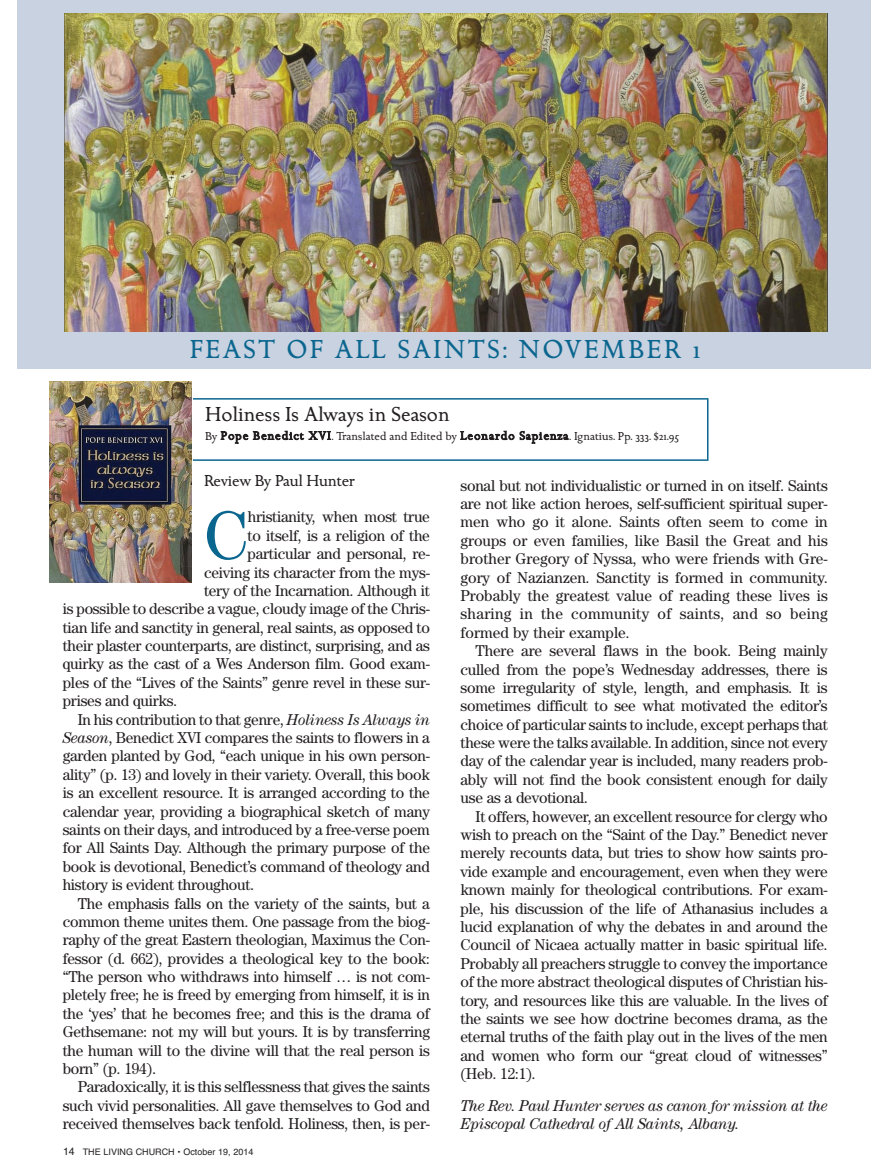
<style>
.page{position:relative;width:891px;height:1175px;background:#fff}
.page>*{position:absolute;margin:0;border:0;box-sizing:border-box;transform-origin:0 0}
.t1{font:69.15px "Century";color:#0b668f}
.t2{font:27px "Golden Cockerel ITC";letter-spacing:.1em;color:#0b668f}
.t3{font:21px "Golden Cockerel ITC";color:#231f20}
.t4{font:16.5px "Golden Cockerel ITC";letter-spacing:-.015em;color:#231f20}
.t5{font:15.75px/18.5px "Century";letter-spacing:-.015em;color:#231f20;text-align:justify}
.t6{font:italic 15.75px/18.5px "Century";letter-spacing:-.015em;color:#231f20}
.t7{font:12px "Golden Cockerel ITC";letter-spacing:.01em;color:#231f20}
.t8{font:9px "Helvetica";color:#231f20}
.s1{font-style:italic}
.s2{font-size:10.5px}
</style>
<div class="page">
<div style="left:90px;top:398px;width:619px;height:63px;border:2px solid #0b668f"></div>
<div style="left:17px;top:0;width:854px;height:369px;background:#c8d2e0"></div>
<img style="left:64px;top:14px;width:764px;height:317px">
<img style="left:50px;top:381px;width:142px;height:201px">
<h2 class="t2" style="left:190px;top:339px;width:512px">FEAST OF ALL SAINTS: NOVEMBER 1</h2>
<h3 class="t3" style="left:205px;top:407px;width:246px">Holiness Is Always in Season</h3>
<p class="t7" style="left:205px;top:431px;width:475px">By Pope Benedict XVI. Translated and Edited by Leonardo Sapienza. Ignatius. Pp. 333. $21.95</p>
<p class="t4" style="left:204px;top:474px;width:153px">Review By Paul Hunter</p>
<h1 class="t1" style="left:204px;top:511px;width:46px">C</h1>
<p class="t5" style="left:248px;top:509px;width:184px">hristianity, when most true</p>
<p class="t5" style="left:248px;top:527px;width:184px">to itself, is a religion of the</p>
<p class="t5" style="left:248px;top:546px;width:184px">particular and personal, re-</p>
<p class="t5" style="left:204px;top:564px;width:227px">ceiving its character from the mys-</p>
<p class="t5" style="left:204px;top:582px;width:227px">tery of the Incarnation. Although it</p>
<p class="t5" style="left:63px;top:601px;width:369px">is possible to describe a vague, cloudy image of the Chris-</p>
<p class="t5" style="left:63px;top:619px;width:369px">tian life and sanctity in general, real saints, as opposed to</p>
<p class="t5" style="left:63px;top:638px;width:369px">their plaster counterparts, are distinct, surprising, and as</p>
<p class="t5" style="left:63px;top:656px;width:369px">quirky as the cast of a Wes Anderson film. Good exam-</p>
<p class="t5" style="left:63px;top:674px;width:369px">ples of the “Lives of the Saints” genre revel in these sur-</p>
<p class="t5" style="left:63px;top:693px;width:116px">prises and quirks.</p>
<p class="t5" style="left:78px;top:711px;width:354px">In his contribution to that genre, <span class="s1">Holiness Is Always in</span></p>
<p class="t5" style="left:63px;top:729px;width:369px"><span class="s1">Season</span>, Benedict XVI compares the saints to flowers in a</p>
<p class="t5" style="left:63px;top:748px;width:369px">garden planted by God, “each unique in his own person-</p>
<p class="t5" style="left:63px;top:766px;width:369px">ality” (p. 13) and lovely in their variety. Overall, this book</p>
<p class="t5" style="left:63px;top:785px;width:369px">is an excellent resource. It is arranged according to the</p>
<p class="t5" style="left:63px;top:803px;width:369px">calendar year, providing a biographical sketch of many</p>
<p class="t5" style="left:63px;top:821px;width:369px">saints on their days, and introduced by a free-verse poem</p>
<p class="t5" style="left:63px;top:840px;width:369px">for All Saints Day. Although the primary purpose of the</p>
<p class="t5" style="left:63px;top:858px;width:369px">book is devotional, Benedict’s command of theology and</p>
<p class="t5" style="left:63px;top:877px;width:193px">history is evident throughout.</p>
<p class="t5" style="left:78px;top:895px;width:354px">The emphasis falls on the variety of the saints, but a</p>
<p class="t5" style="left:63px;top:913px;width:369px">common theme unites them. One passage from the biog-</p>
<p class="t5" style="left:63px;top:932px;width:369px">raphy of the great Eastern theologian, Maximus the Con-</p>
<p class="t5" style="left:63px;top:950px;width:369px">fessor (d. 662), provides a theological key to the book:</p>
<p class="t5" style="left:63px;top:968px;width:369px">“The person who withdraws into himself … is not com-</p>
<p class="t5" style="left:63px;top:987px;width:369px">pletely free; he is freed by emerging from himself, it is in</p>
<p class="t5" style="left:63px;top:1005px;width:369px">the ‘yes’ that he becomes free; and this is the drama of</p>
<p class="t5" style="left:63px;top:1024px;width:369px">Gethsemane: not my will but yours. It is by transferring</p>
<p class="t5" style="left:63px;top:1042px;width:369px">the human will to the divine will that the real person is</p>
<p class="t5" style="left:63px;top:1060px;width:95px">born” (p. 194).</p>
<p class="t5" style="left:78px;top:1079px;width:354px">Paradoxically, it is this selflessness that gives the saints</p>
<p class="t5" style="left:63px;top:1097px;width:369px">such vivid personalities. All gave themselves to God and</p>
<p class="t5" style="left:63px;top:1115px;width:369px">received themselves back tenfold. Holiness, then, is per-</p>
<p class="t8" style="left:63px;top:1146px;width:192px"><span class="s2">14</span> THE LIVING CHURCH • October 19, 2014</p>
<p class="t5" style="left:461px;top:477px;width:369px">sonal but not individualistic or turned in on itself. Saints are not like action heroes, self-sufficient spiritual super&shy;men who go it alone. Saints often seem to come in groups or even families, like Basil the Great and his brother Gregory of Nyssa, who were friends with Gre&shy;gory of Nazianzen. Sanctity is formed in community.<br>Probably the greatest value of reading these lives is sharing in the community of saints, and so being formed by their example.</p>
<p class="t5" style="left:461px;top:643px;width:369px;text-indent:15px">There are several flaws in the book. Being mainly culled from the pope’s Wednesday addresses, there is some irregularity of style, length, and emphasis. It is sometimes difficult to see what motivated the editor’s choice of particular saints to include, except perhaps that these were the talks available. In addition, since not every day of the calendar year is included, many readers prob&shy;ably will not find the book consistent enough for daily use as a devotional.</p>
<p class="t5" style="left:461px;top:808px;width:369px;text-indent:15px">It offers, however, an excellent resource for clergy who wish to preach on the “Saint of the Day.” Benedict never merely recounts data, but tries to show how saints pro&shy;vide example and encouragement, even when they were known mainly for theological contributions. For exam&shy;ple, his discussion of the life of Athanasius includes a lucid explanation of why the debates in and around the Council of Nicaea actually matter in basic spiritual life.<br>Probably all preachers struggle to convey the importance of the more abstract theological disputes of Christian his&shy;tory, and resources like this are valuable. In the lives of the saints we see how doctrine becomes drama, as the eternal truths of the faith play out in the lives of the men and women who form our “great cloud of witnesses” (Heb. 12:1).</p>
<p class="t6" style="left:461px;top:1097px;width:369px">The Rev. Paul Hunter serves as canon for mission at the<br>Episcopal Cathedral of All Saints, Albany.</p>
</div>
